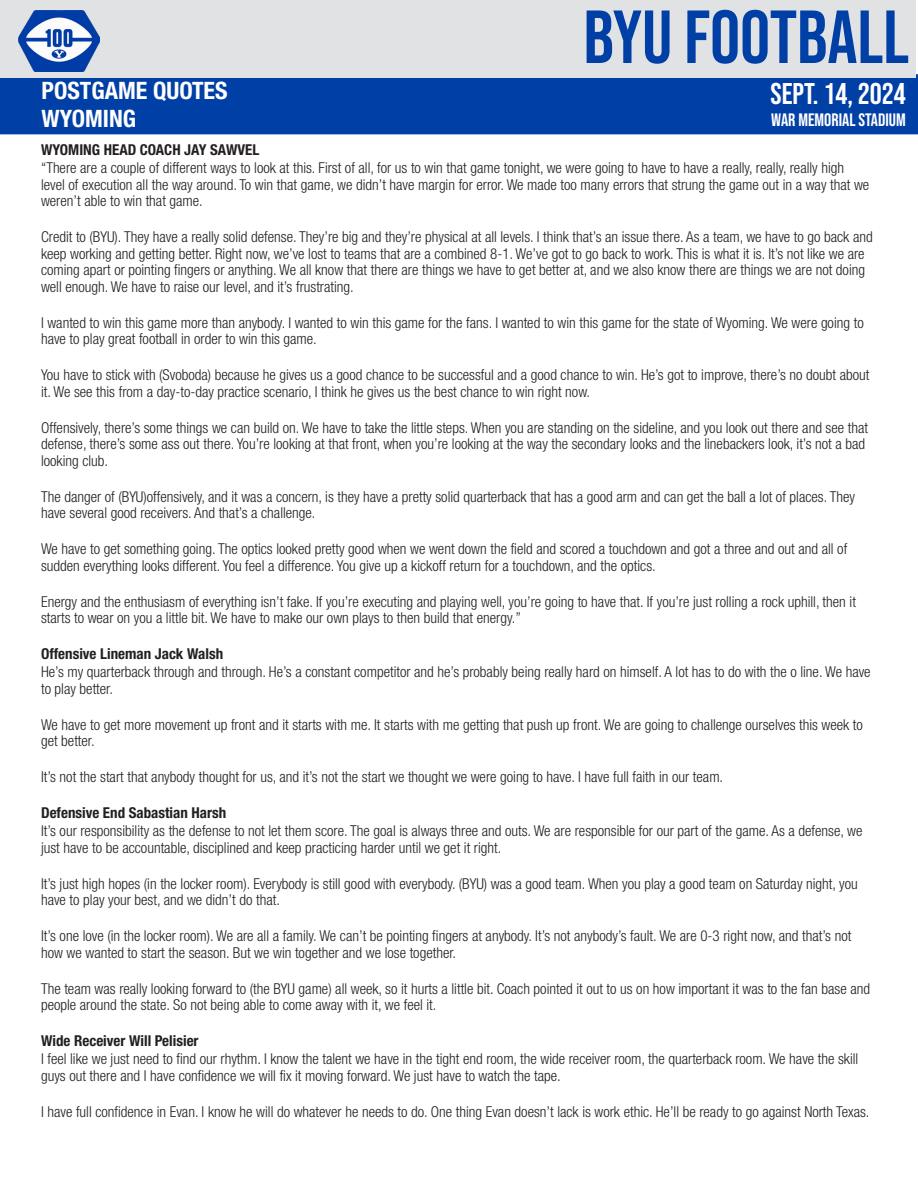
<style>
.page{position:relative;width:918px;height:1188px;background:#fff}
.page>*{position:absolute;margin:0;border:0;box-sizing:border-box;transform-origin:0 0}
.t1{font:75px "Bebas Neue";color:#0040a6}
.t2{font:30px "Bebas Neue";color:#fff}
.t3{font:700 condensed 24px "Helvetica Neue LT Std";color:#fff}
.t4{font:18px "Bebas Neue";color:#fff}
.copy{font:300 condensed 15px/16.5px "Helvetica Neue LT Std";color:#231f20}
.copy-2{font:700 condensed 15px "Helvetica Neue LT Std";color:#231f20}
</style>
<div class="page">
<div style="left:0;top:74px;width:918px;height:60px;background:#0040a6"></div>
<div style="left:0;top:0;width:916px;height:78px;background:#e1e2e4"></div>
<img style="left:19px;top:10px;width:81px;height:61px">
<p class="t3" style="left:42px;top:76px;width:188px">POSTGAME QUOTES</p>
<p class="t3" style="left:42px;top:104px;width:96px">WYOMING</p>
<p class="t1" style="left:584px;top:-5px;width:327px">BYU FOOTBALL</p>
<p class="t2" style="left:771px;top:77px;width:137px">SEPT. 14, 2024</p>
<p class="t4" style="left:771px;top:109px;width:136px">WAR MEMORIAL STADIUM</p>
<p class="copy-2" style="left:41px;top:141px;width:220px">WYOMING HEAD COACH JAY SAWVEL</p>
<p class="copy" style="left:41px;top:160px;width:830px">“There are a couple of different ways to look at this. First of all, for us to win that game tonight, we were going to have to have a really, really, really high level of execution all the way around. To win that game, we didn’t have margin for error. We made too many errors that strung the game out in a way that we weren’t able to win that game.</p>
<p class="copy" style="left:41px;top:229px;width:833px">Credit to (BYU). They have a really solid defense. They’re big and they’re physical at all levels. I think that’s an issue there. As a team, we have to go back and keep working and getting better. Right now, we’ve lost to teams that are a combined 8-1. We’ve got to go back to work. This is what it is. It’s not like we are coming apart or pointing fingers or anything. We all know that there are things we have to get better at, and we also know there are things we are not doing well enough. We have to raise our level, and it’s frustrating.</p>
<p class="copy" style="left:41px;top:314px;width:824px">I wanted to win this game more than anybody. I wanted to win this game for the fans. I wanted to win this game for the state of Wyoming. We were going to have to play great football in order to win this game.</p>
<p class="copy" style="left:41px;top:367px;width:830px">You have to stick with (Svoboda) because he gives us a good chance to be successful and a good chance to win. He’s got to improve, there’s no doubt about it. We see this from a day-to-day practice scenario, I think he gives us the best chance to win right now.</p>
<p class="copy" style="left:41px;top:419px;width:829px">Offensively, there’s some things we can build on. We have to take the little steps. When you are standing on the sideline, and you look out there and see that defense, there’s some ass out there. You’re looking at that front, when you’re looking at the way the secondary looks and the linebackers look, it’s not a bad looking club.</p>
<p class="copy" style="left:41px;top:488px;width:816px">The danger of (BYU)offensively, and it was a concern, is they have a pretty solid quarterback that has a good arm and can get the ball a lot of places. They have several good receivers. And that’s a challenge.</p>
<p class="copy" style="left:41px;top:541px;width:808px">We have to get something going. The optics looked pretty good when we went down the field and scored a touchdown and got a three and out and all of sudden everything looks different. You feel a difference. You give up a kickoff return for a touchdown, and the optics.</p>
<p class="copy" style="left:41px;top:593px;width:816px">Energy and the enthusiasm of everything isn’t fake. If you’re executing and playing well, you’re going to have that. If you’re just rolling a rock uphill, then it starts to wear on you a little bit. We have to make our own plays to then build that energy.’’</p>
<p class="copy-2" style="left:41px;top:645px;width:184px">Offensive Lineman Jack Walsh</p>
<p class="copy" style="left:41px;top:664px;width:831px">He’s my quarterback through and through. He’s a constant competitor and he’s probably being really hard on himself. A lot has to do with the o line. We have to play better.</p>
<p class="copy" style="left:41px;top:716px;width:823px">We have to get more movement up front and it starts with me. It starts with me getting that push up front. We are going to challenge ourselves this week to get better.</p>
<p class="copy" style="left:41px;top:769px;width:684px">It’s not the start that anybody thought for us, and it’s not the start we thought we were going to have. I have full faith in our team.</p>
<p class="copy-2" style="left:41px;top:804px;width:187px">Defensive End Sabastian Harsh</p>
<p class="copy" style="left:41px;top:823px;width:823px">It’s our responsibility as the defense to not let them score. The goal is always three and outs. We are responsible for our part of the game. As a defense, we just have to be accountable, disciplined and keep practicing harder until we get it right.</p>
<p class="copy" style="left:41px;top:875px;width:818px">It’s just high hopes (in the locker room). Everybody is still good with everybody. (BYU) was a good team. When you play a good team on Saturday night, you have to play your best, and we didn’t do that.</p>
<p class="copy" style="left:41px;top:928px;width:812px">It’s one love (in the locker room). We are all a family. We can’t be pointing fingers at anybody. It’s not anybody’s fault. We are 0-3 right now, and that’s not how we wanted to start the season. But we win together and we lose together.</p>
<p class="copy" style="left:41px;top:980px;width:830px">The team was really looking forward to (the BYU game) all week, so it hurts a little bit. Coach pointed it out to us on how important it was to the fan base and people around the state. So not being able to come away with it, we feel it.</p>
<p class="copy-2" style="left:41px;top:1032px;width:159px">Wide Receiver Will Pelisier</p>
<p class="copy" style="left:41px;top:1051px;width:819px">I feel like we just need to find our rhythm. I know the talent we have in the tight end room, the wide receiver room, the quarterback room. We have the skill guys out there and I have confidence we will fix it moving forward. We just have to watch the tape.</p>
<p class="copy" style="left:41px;top:1103px;width:830px">I have full confidence in Evan. I know he will do whatever he needs to do. One thing Evan doesn’t lack is work ethic. He’ll be ready to go against North Texas.</p>
</div>
